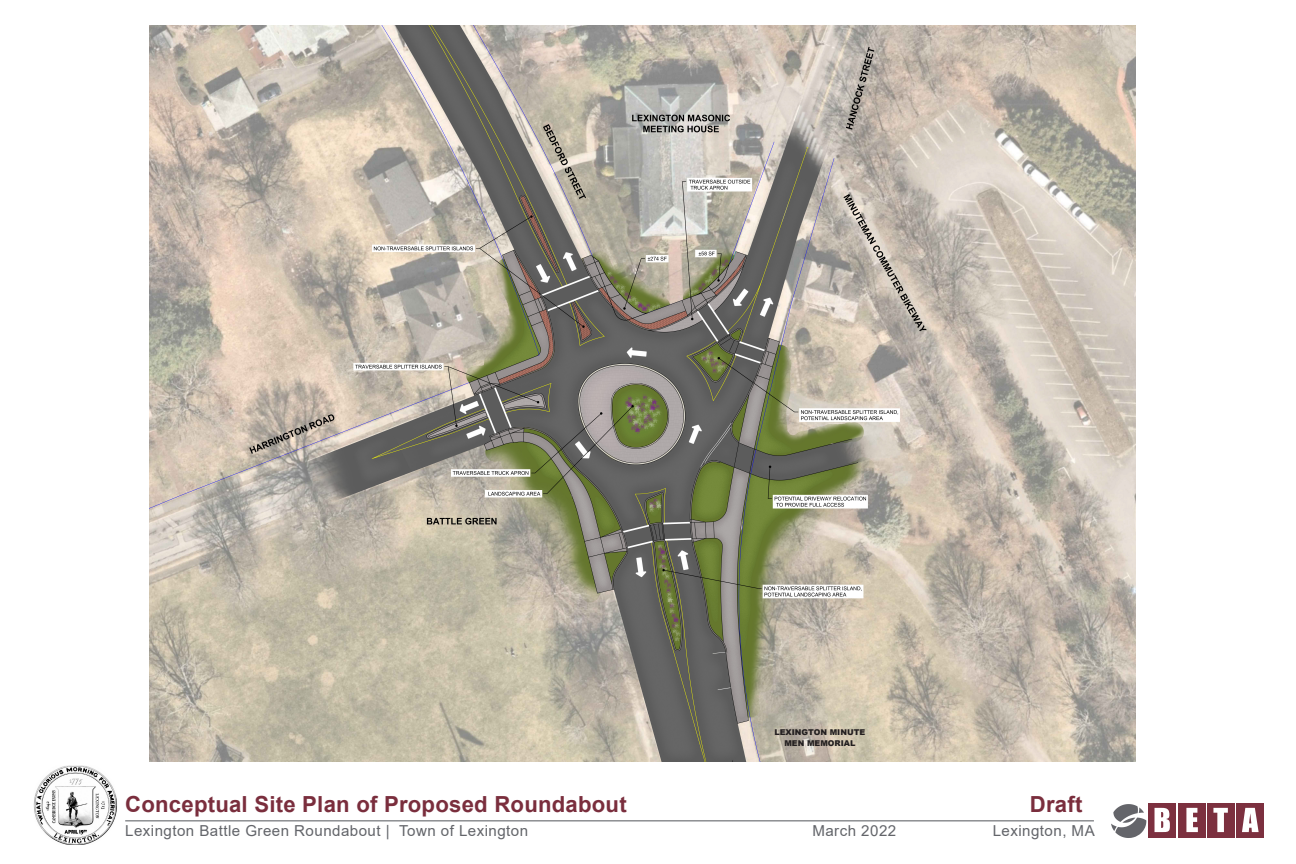
<style>
.page{position:relative;width:1296px;height:864px;background:#fff}
.page>*{position:absolute;margin:0;border:0;box-sizing:border-box;transform-origin:0 0}
.t1{font:700 22.15px "Arial";letter-spacing:.01em;color:#7a2e3d}
.t2{font:15.1px "Arial";letter-spacing:.03em;color:#63656a}
.t3{font:900 8px/11px "Arial";color:#231f20;text-align:center}
</style>
<div class="page">
<hr style="left:125px;top:820px;width:969px;height:1px;background:#63656a">
<svg style="left:1111px;top:804px;width:36px;height:34px"></svg>
<div style="left:1149px;top:803px;width:27px;height:35px;background:#7c303f"></div>
<div style="left:1178px;top:803px;width:27px;height:35px;background:#7c303f"></div>
<div style="left:1207px;top:803px;width:27px;height:35px;background:#7c303f"></div>
<div style="left:1236px;top:803px;width:28px;height:35px;background:#7c303f"></div>
<svg style="left:1155px;top:808px;width:15px;height:24px"></svg>
<svg style="left:1186px;top:808px;width:12px;height:24px"></svg>
<svg style="left:1213px;top:808px;width:15px;height:24px"></svg>
<svg style="left:1242px;top:808px;width:17px;height:24px"></svg>
<img style="left:33px;top:766px;width:84px;height:79px">
<img style="left:150px;top:25px;width:986px;height:736px">
<p class="t3" style="left:774px;top:726px;width:92px">LEXINGTON MINUTE<br>MEN MEMORIAL</p>
<p class="t1" style="left:125px;top:788px;width:503px">Conceptual Site Plan of Proposed Roundabout</p>
<h1 class="t1" style="left:1030px;top:788px;width:54px">Draft</h1>
<p class="t2" style="left:125px;top:821px;width:404px">Lexington Battle Green Roundabout | Town of Lexington</p>
<p class="t2" style="left:812px;top:821px;width:85px">March 2022</p>
<p class="t2" style="left:993px;top:821px;width:103px">Lexington, MA</p>
</div>
